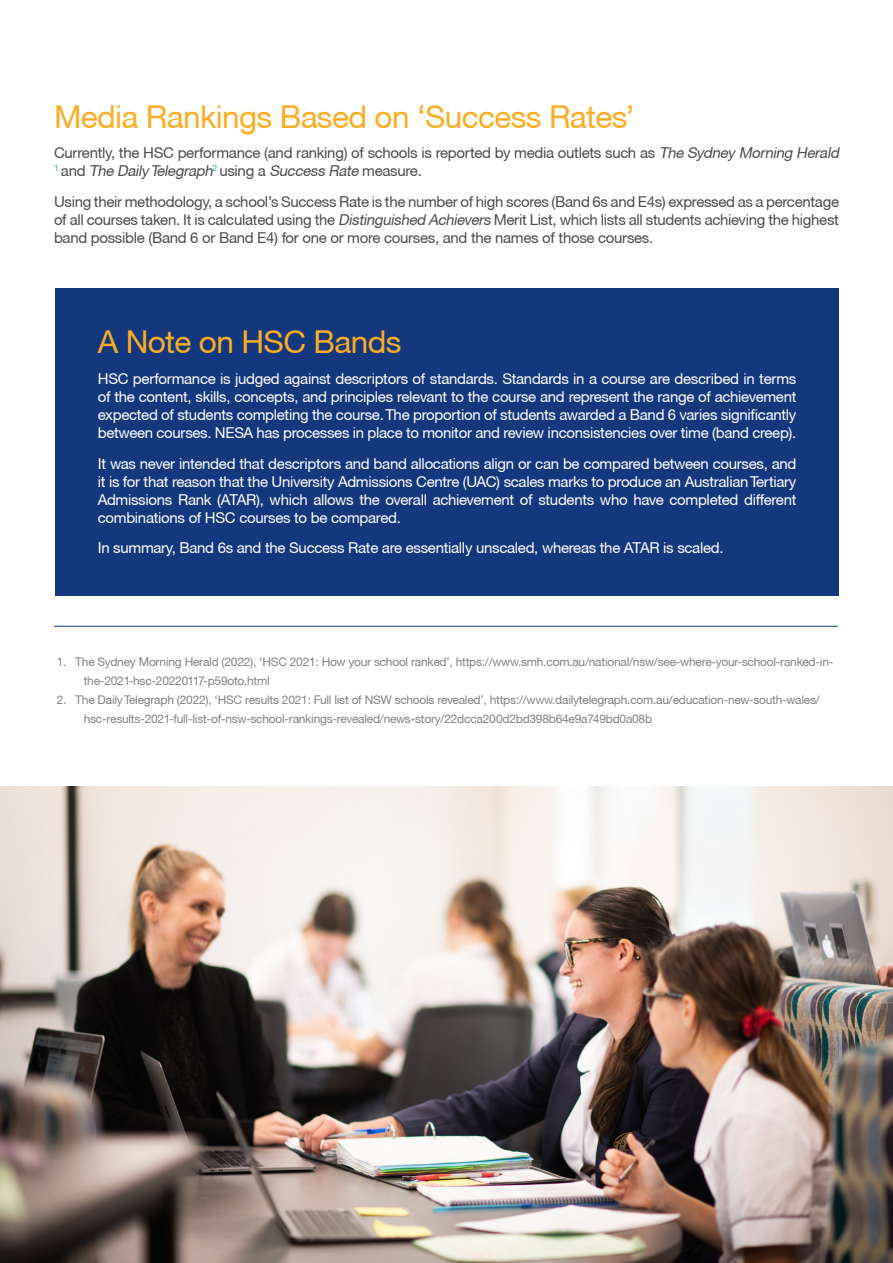
<style>
.page{position:relative;width:893px;height:1263px;background:#fff}
.page>*{position:absolute;margin:0;border:0;box-sizing:border-box;transform-origin:0 0}
.H1_2{font:31.5px "Helvetica Neue CE";letter-spacing:-.02em;color:#fcad24}
.Body_10pt{font:15px/18px "Helvetica Neue CE";letter-spacing:-.02em;color:#fff;text-align:justify}
.Body_10pt-2{font:15px/18px "Helvetica Neue CE";letter-spacing:-.02em;color:#4b4c4d}
.t1{font:12px/19.2px "Helvetica Neue CE";letter-spacing:-.02em;color:#808285}
.s1{font-style:italic}
</style>
<div class="page">
<div style="left:55px;top:288px;width:784px;height:308px;background:#14387d"></div>
<hr style="left:54px;top:626px;width:784px;height:1px;background:#14387d">
<img style="left:0;top:787px;width:893px;height:476px">
<p class="H1_2" style="left:54px;top:97px;width:582px">Media Rankings Based on ‘Success Rates’</p>
<p class="Body_10pt-2" style="left:54px;top:144px;width:790px">Currently, the HSC performance (and ranking) of schools is reported by media outlets such as <span class="s1">The Sydney Morning Herald<br></span><sup>1</sup> a n d <span class="s1">The Daily Telegraph</span><sup>2</sup> u s i n g a <span class="s1">Success Rate</span> m e a s u re .</p>
<p class="Body_10pt-2" style="left:54px;top:193px;width:786px;text-align:justify">Using their methodology, a school’s Success Rate is the number of high scores (Band 6s and E4s) expressed as a percentage of all courses taken. It is calculated using the <span class="s1">Distinguished Achievers</span> Merit List, which lists all students achieving the highest band possible (Band 6 or Band E4) for one or more courses, and the names of those courses.</p>
<p class="H1_2" style="left:98px;top:323px;width:305px">A Note on HSC Bands</p>
<p class="Body_10pt" style="left:98px;top:370px;width:700px">HSC performance is judged against descriptors of standards. Standards in a course are described in terms of the content, skills, concepts, and principles relevant to the course and represent the range of achievement expected of students completing the course. The proportion of students awarded a Band 6 varies significantly between courses. NESA has processes in place to monitor and review inconsistencies over time (band creep).</p>
<p class="Body_10pt" style="left:98px;top:454px;width:700px">It was never intended that descriptors and band allocations align or can be compared between courses, and it is for that reason that the University Admissions Centre (UAC) scales marks to produce an Australian Tertiary Admissions Rank (ATAR), which allows the overall achievement of students who have completed different combinations of HSC courses to be compared.</p>
<p class="Body_10pt" style="left:98px;top:539px;width:627px">In summary, Band 6s and the Success Rate are essentially unscaled, whereas the ATAR is scaled.</p>
<p class="t1" style="left:84px;top:652px;width:751px;text-indent:-27px">1. The Sydney Morning Herald (2022), ‘HSC 2021: How your school ranked’, https://www.smh.com.au/national/nsw/see-where-your-school-ranked-in&shy;the-2021-hsc-20220117-p59oto.html</p>
<p class="t1" style="left:84px;top:690px;width:737px;text-indent:-27px">2. The Daily Telegraph (2022), ‘HSC results 2021: Full list of NSW schools revealed’, https://www.dailytelegraph.com.au/education-new-south-wales/ hsc-results-2021-full-list-of-nsw-school-rankings-revealed/news-story/22dcca200d2bd398b64e9a749bd0a08b</p>
</div>
